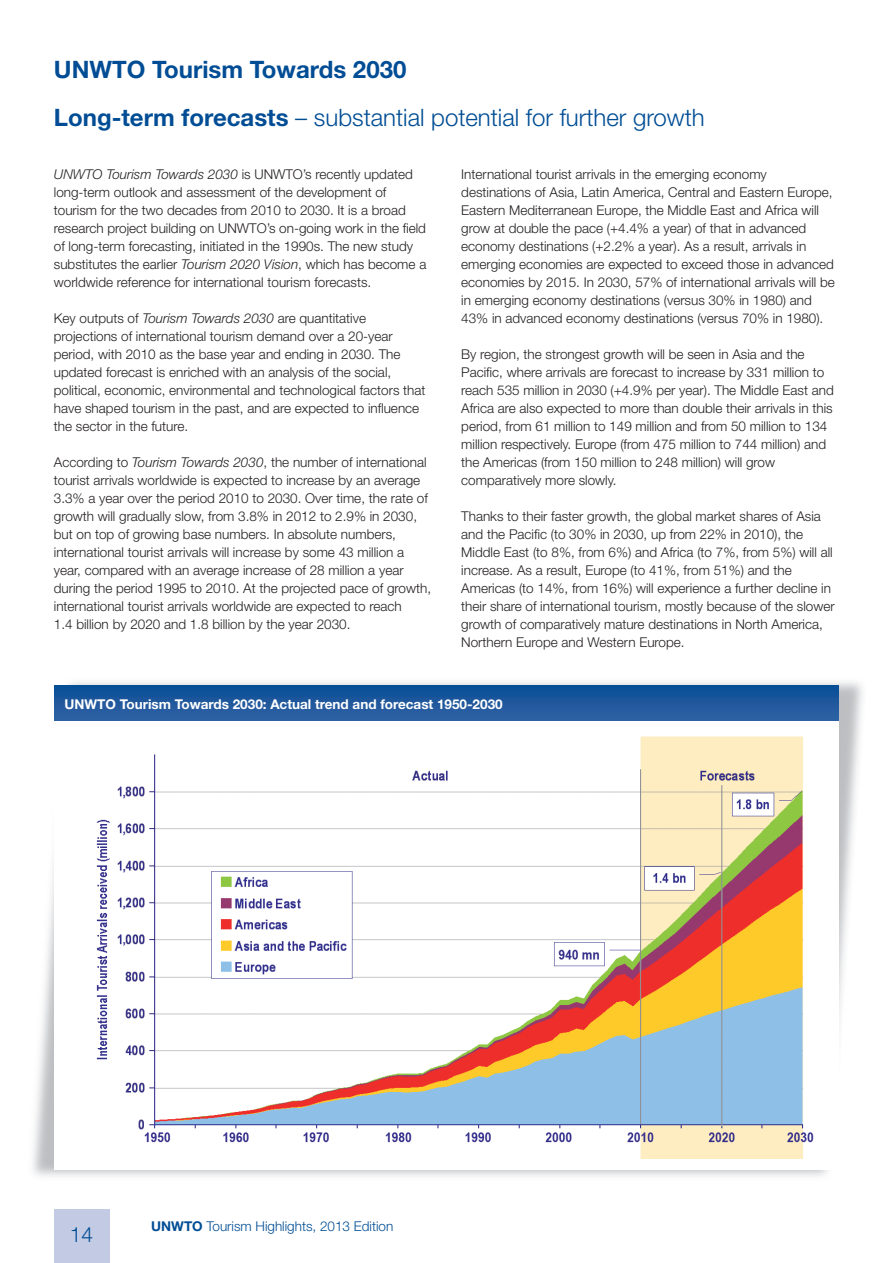
<style>
.page{position:relative;width:893px;height:1263px;background:#fff}
.page>*{position:absolute;margin:0;border:0;box-sizing:border-box;transform-origin:0 0}
.t1{font:700 24px/48.2px "Helvetica Neue";color:#014d95}
.t2{font:300 21px "Helvetica Neue";color:#014d95}
.t3{font:300 13.5px/18px "Helvetica Neue";color:#231f20}
.t4{font:700 13.5px "Helvetica Neue";color:#fff}
.t5{font:300 13.5px "Helvetica Neue";color:#014d95}
.s1{font-weight:300}
.s2{font-style:italic}
.s3{font-weight:700}
</style>
<div class="page">
<div style="left:54px;top:1209px;width:55px;height:54px;background:#c3cbe4"></div>
<img style="left:33px;top:682px;width:830px;height:494px">
<div style="left:54px;top:686px;width:785px;height:483px;background:#fff"></div>
<img style="left:96px;top:737px;width:718px;height:421px">
<svg style="left:55px;top:686px;width:784px;height:35px;background:#1d589c"></svg>
<h1 class="t1" style="left:54px;top:46px;width:652px">UNWTO Tourism Towards 2030<br>Long-term forecasts <span class="s1">– substantial potential for further growth</span></h1>
<p class="t3" style="left:54px;top:164px;width:374px"><span class="s2">UNWTO Tourism Towards 2030</span> is UNWTO’s recently updated long-term outlook and assessment of the development of tourism for the two decades from 2010 to 2030. It is a broad research project building on UNWTO’s on-going work in the field of long-term forecasting, initiated in the 1990s. The new study substitutes the earlier <span class="s2">Tourism 2020 Vision</span>, which has become a worldwide reference for international tourism forecasts.</p>
<p class="t3" style="left:54px;top:308px;width:373px">Key outputs of <span class="s2">Tourism Towards 2030</span> are quantitative projections of international tourism demand over a 20-year period, with 2010 as the base year and ending in 2030. The updated forecast is enriched with an analysis of the social, political, economic, environmental and technological factors that have shaped tourism in the past, and are expected to influence the sector in the future.</p>
<p class="t3" style="left:54px;top:452px;width:379px">According to <span class="s2">Tourism Towards 2030</span>, the number of international tourist arrivals worldwide is expected to increase by an average 3.3% a year over the period 2010 to 2030. Over time, the rate of growth will gradually slow, from 3.8% in 2012 to 2.9% in 2030, but on top of growing base numbers. In absolute numbers, international tourist arrivals will increase by some 43 million a year, compared with an average increase of 28 million a year during the period 1995 to 2010. At the projected pace of growth, international tourist arrivals worldwide are expected to reach<br>1.4 billion by 2020 and 1.8 billion by the year 2030.</p>
<p class="t3" style="left:461px;top:164px;width:375px">International tourist arrivals in the emerging economy destinations of Asia, Latin America, Central and Eastern Europe, Eastern Mediterranean Europe, the Middle East and Africa will grow at double the pace (+4.4% a year) of that in advanced economy destinations (+2.2% a year). As a result, arrivals in emerging economies are expected to exceed those in advanced economies by 2015. In 2030, 57% of international arrivals will be in emerging economy destinations (versus 30% in 1980) and 43% in advanced economy destinations (versus 70% in 1980).</p>
<p class="t3" style="left:461px;top:344px;width:374px">By region, the strongest growth will be seen in Asia and the Pacific, where arrivals are forecast to increase by 331 million to reach 535 million in 2030 (+4.9% per year). The Middle East and Africa are also expected to more than double their arrivals in this period, from 61 million to 149 million and from 50 million to 134 million respectively. Europe (from 475 million to 744 million) and the Americas (from 150 million to 248 million) will grow comparatively more slowly.</p>
<p class="t3" style="left:461px;top:506px;width:375px">Thanks to their faster growth, the global market shares of Asia and the Pacific (to 30% in 2030, up from 22% in 2010), the Middle East (to 8%, from 6%) and Africa (to 7%, from 5%) will all increase. As a result, Europe (to 41%, from 51%) and the Americas (to 14%, from 16%) will experience a further decline in their share of international tourism, mostly because of the slower growth of comparatively mature destinations in North America, Northern Europe and Western Europe.</p>
<p class="t4" style="left:65px;top:693px;width:440px">UNWTO Tourism Towards 2030: Actual trend and forecast 1950-2030</p>
<h2 class="t2" style="left:70px;top:1217px;width:25px">14</h2>
<p class="t5" style="left:151px;top:1215px;width:244px"><span class="s3">UNWTO</span> Tourism Highlights, 2013 Edition</p>
</div>
